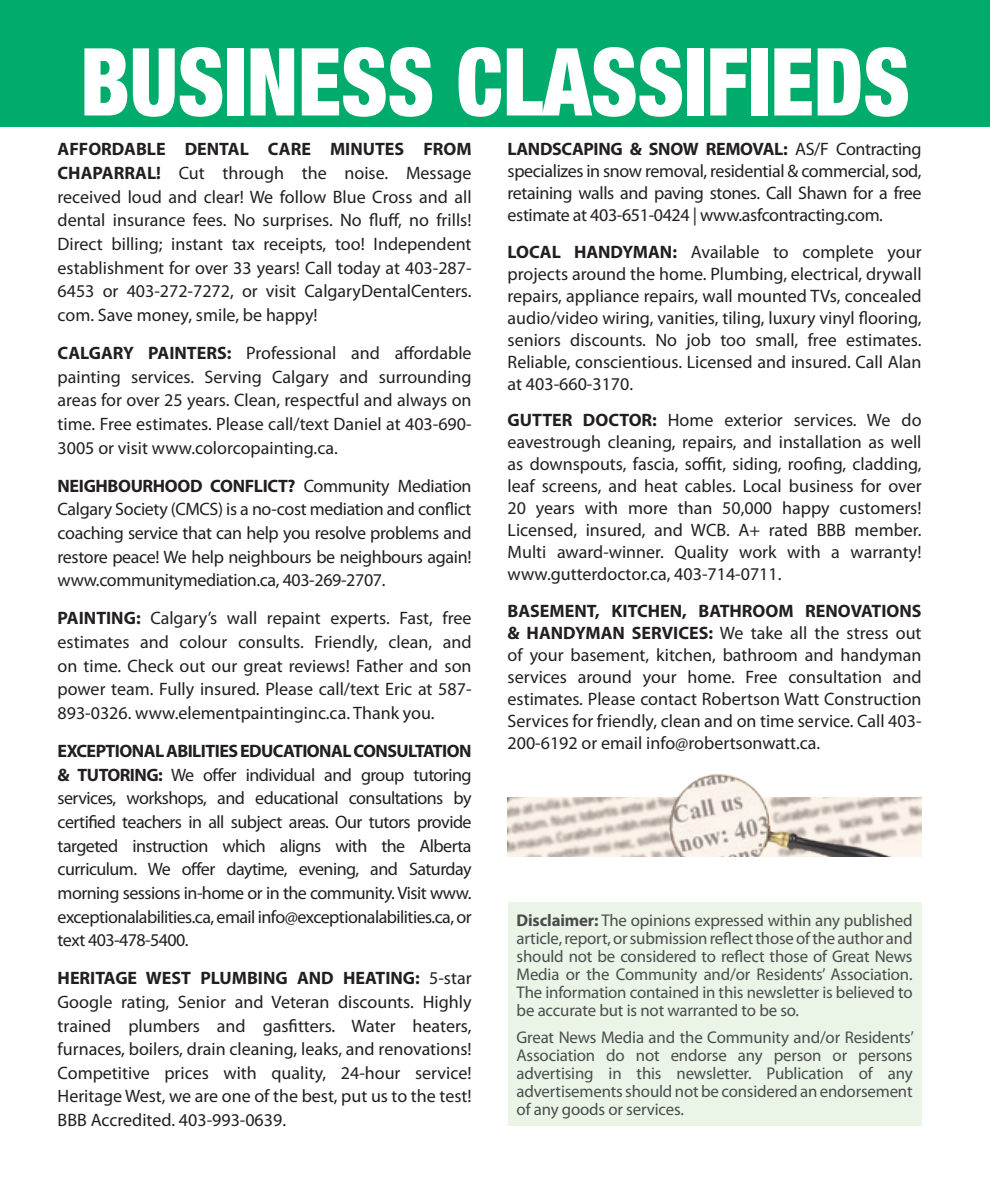
<style>
.page{position:relative;width:990px;height:1188px;background:#fff}
.page>*{position:absolute;margin:0;border:0;box-sizing:border-box;transform-origin:0 0}
.t1{font:900 condensed 94px "Helvetica Neue LT Std";color:#fff;scale:.92 1}
.Body_text{font:18px/23.6px "Myriad Pro";color:#231f20;text-align:justify}
.Body_text-2{font:17px/18px "Myriad Pro";letter-spacing:-.01em;color:#4b4c4d;text-align:justify}
.s1{font-weight:700}
</style>
<div class="page">
<div style="left:0;top:0;width:990px;height:126px;background:#00ab6b"></div>
<img style="left:508px;top:798px;width:414px;height:58px">
<img style="left:664px;top:774px;width:254px;height:82px">
<div style="left:508px;top:902px;width:414px;height:224px;background:#eaf4e7"></div>
<p class="t1" style="left:80px;top:24px;width:903px">BUSINESS CLASSIFIEDS</p>
<p class="Body_text" style="left:58px;top:137px;width:416px"><span class="s1">AFFORDABLE DENTAL CARE MINUTES FROM CHAPARRAL!</span> Cut through the noise. Message received loud and clear! We follow Blue Cross and all dental insurance fees. No surprises. No fluff, no frills!<br>Direct billing; instant tax receipts, too! Independent establishment for over 33 years! Call today at 403-287- 6453 or 403-272-7272, or visit CalgaryDentalCenters. com. Save money, smile, be happy!</p>
<p class="Body_text" style="left:58px;top:341px;width:416px"><span class="s1">CALGARY PAINTERS:</span> Professional and affordable painting services. Serving Calgary and surrounding areas for over 25 years. Clean, respectful and always on time. Free estimates. Please call/text Daniel at 403-690- 3005 or visit www.colorcopainting.ca.</p>
<p class="Body_text" style="left:58px;top:474px;width:416px"><span class="s1">NEIGHBOURHOOD CONFLICT?</span> Community Mediation Calgary Society (CMCS) is a no-cost mediation and conflict coaching service that can help you resolve problems and restore peace! We help neighbours be neighbours again! www.communitymediation.ca, 403-269-2707.</p>
<p class="Body_text" style="left:58px;top:606px;width:416px"><span class="s1">PAINTING:</span> Calgary’s wall repaint experts. Fast, free estimates and colour consults. Friendly, clean, and on time. Check out our great reviews! Father and son power team. Fully insured. Please call/text Eric at 587- 893-0326. www.elementpaintinginc.ca. Thank you.</p>
<p class="Body_text" style="left:58px;top:739px;width:416px"><span class="s1">EXCEPTIONAL ABILITIES EDUCATIONAL CONSULTATION &amp; TUTORING:</span> We offer individual and group tutoring services, workshops, and educational consultations by certified teachers in all subject areas. Our tutors provide targeted instruction which aligns with the Alberta curriculum. We offer daytime, evening, and Saturday morning sessions in-home or in the community. Visit www. exceptionalabilities.ca, email info@exceptionalabilities.ca, or text 403-478-5400.</p>
<p class="Body_text" style="left:58px;top:966px;width:416px"><span class="s1">HERITAGE WEST PLUMBING AND HEATING:</span> 5-star Google rating, Senior and Veteran discounts. Highly trained plumbers and gasfitters. Water heaters, furnaces, boilers, drain cleaning, leaks, and renovations!<br>Competitive prices with quality, 24-hour service!<br>Heritage West, we are one of the best, put us to the test!<br>BBB Accredited. 403-993-0639.</p>
<p class="Body_text" style="left:508px;top:138px;width:416px;line-height:22px"><span class="s1">LANDSCAPING &amp; SNOW REMOVAL:</span> AS/F Contracting specializes in snow removal, residential &amp; commercial, sod, retaining walls and paving stones. Call Shawn for a free estimate at 403-651-0424 | www.asfcontracting.com.</p>
<p class="Body_text" style="left:508px;top:240px;width:416px;line-height:22px"><span class="s1">LOCAL HANDYMAN:</span> Available to complete your projects around the home. Plumbing, electrical, drywall repairs, appliance repairs, wall mounted TVs, concealed audio/video wiring, vanities, tiling, luxury vinyl flooring, seniors discounts. No job too small, free estimates.<br>Reliable, conscientious. Licensed and insured. Call Alan at 403-660-3170.</p>
<p class="Body_text" style="left:508px;top:409px;width:416px;line-height:22px"><span class="s1">GUTTER DOCTOR:</span> Home exterior services. We do eavestrough cleaning, repairs, and installation as well as downspouts, fascia, soffit, siding, roofing, cladding, leaf screens, and heat cables. Local business for over 20 years with more than 50,000 happy customers!<br>Licensed, insured, and WCB. A+ rated BBB member.<br>Multi award-winner. Quality work with a warranty! www.gutterdoctor.ca, 403-714-0711.</p>
<p class="Body_text" style="left:508px;top:599px;width:416px;line-height:22px"><span class="s1">BASEMENT, KITCHEN, BATHROOM RENOVATIONS &amp; HANDYMAN SERVICES:</span> We take all the stress out of your basement, kitchen, bathroom and handyman services around your home. Free consultation and estimates. Please contact Robertson Watt Construction Services for friendly, clean and on time service. Call 403- 200-6192 or email info@robertsonwatt.ca.</p>
<p class="Body_text-2" style="left:517px;top:911px;width:398px"><span class="s1">Disclaimer:</span> The opinions expressed within any published article, report, or submission reflect those of the author and should not be considered to reflect those of Great News Media or the Community and/or Residents’ Association.<br>The information contained in this newsletter is believed to be accurate but is not warranted to be so.</p>
<p class="Body_text-2" style="left:517px;top:1028px;width:399px">Great News Media and the Community and/or Residents’ Association do not endorse any person or persons advertising in this newsletter. Publication of any advertisements should not be considered an endorsement of any goods or services.</p>
</div>
